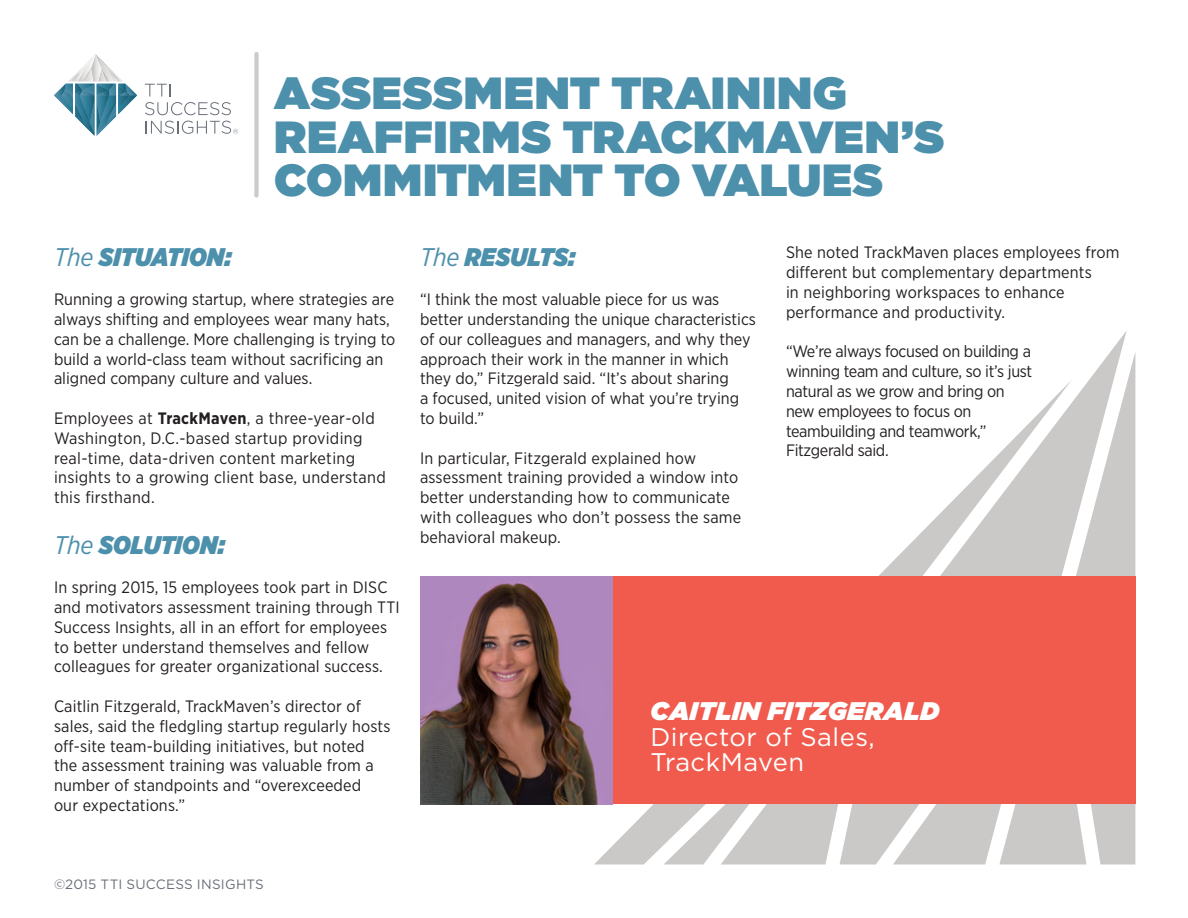
<style>
.page{position:relative;width:1188px;height:918px;background:#fff}
.page>*{position:absolute;margin:0;border:0;box-sizing:border-box;transform-origin:0 0}
.t1{font:900 45px/43.5px "Gotham";letter-spacing:.015em;color:#4c90ac}
.t2{font:italic 900 25.5px "Gotham Narrow";color:#4c90ac}
.t3{font:25.5px "Gotham";letter-spacing:.02em;color:#fff}
.t4{font:italic 900 25.5px "Gotham";letter-spacing:.02em;color:#fff}
.t5{font:16.5px/19.8px "Gotham Narrow";letter-spacing:.005em;color:#231f20}
.t6{font:16.5px/19.8px "Gotham Narrow";letter-spacing:-.02em;color:#231f20}
.t7{font:13.5px "Gotham";letter-spacing:.02em;color:#696f78}
.s1{font-weight:400}
.s2{font-weight:700}
</style>
<div class="page">
<svg style="left:594px;top:331px;width:541px;height:533px"></svg>
<div style="left:420px;top:577px;width:716px;height:227px;background:#f15b4e"></div>
<svg style="left:54px;top:54px;width:83px;height:82px"></svg>
<img style="left:70px;top:69px;width:14px;height:13px">
<svg style="left:145px;top:84px;width:86px;height:31px"></svg>
<svg style="left:146px;top:121px;width:92px;height:13px"></svg>
<div style="left:254px;top:54px;width:5px;height:141px;background:#cacacf"></div>
<img style="left:420px;top:577px;width:193px;height:227px">
<p class="t1" style="left:274px;top:71px;width:574px">ASSESSMENT TRAINING</p>
<p class="t1" style="left:274px;top:114px;width:672px">REAFFIRMS TRACKMAVEN’S<br>COMMITMENT TO VALUES</p>
<p class="t2" style="left:54px;top:239px;width:179px"><span class="s1">The</span> SITUATION:</p>
<p class="t5" style="left:54px;top:289px;width:343px">Running a growing startup, where strategies are always shifting and employees wear many hats, can be a challenge. More challenging is trying to build a world-class team without sacrificing an aligned company culture and values.</p>
<p class="t5" style="left:54px;top:408px;width:333px">Employees at <span class="s2">TrackMaven</span>, a three-year-old Washington, D.C.-based startup providing real-time, data-driven content marketing insights to a growing client base, understand this firsthand.</p>
<p class="t2" style="left:54px;top:527px;width:172px"><span class="s1">The</span> SOLUTION:</p>
<p class="t5" style="left:54px;top:577px;width:347px">In spring 2015, 15 employees took part in DISC and motivators assessment training through TTI Success Insights, all in an effort for employees to better understand themselves and fellow colleagues for greater organizational success.</p>
<p class="t5" style="left:54px;top:696px;width:338px">Caitlin Fitzgerald, TrackMaven’s director of sales, said the fledgling startup regularly hosts off-site team-building initiatives, but noted</p>
<p class="t5" style="left:54px;top:755px;width:321px">the assessment training was valuable from a</p>
<p class="t5" style="left:54px;top:775px;width:309px">number of standpoints and “overexceeded</p>
<p class="t5" style="left:54px;top:795px;width:133px">our expectations.”</p>
<p class="t2" style="left:420px;top:239px;width:157px"><span class="s1">The</span> RESULTS:</p>
<p class="t5" style="left:420px;top:289px;width:337px">“I think the most valuable piece for us was better understanding the unique characteristics of our colleagues and managers, and why they approach their work in the manner in which</p>
<p class="t5" style="left:420px;top:368px;width:310px">they do,” Fitzgerald said. “It’s about sharing</p>
<p class="t5" style="left:420px;top:388px;width:321px">a focused, united vision of what you’re trying</p>
<p class="t5" style="left:420px;top:408px;width:66px">to build.”</p>
<p class="t5" style="left:420px;top:448px;width:278px">In particular, Fitzgerald explained how</p>
<p class="t5" style="left:420px;top:467px;width:320px">assessment training provided a window into better understanding how to communicate</p>
<p class="t5" style="left:420px;top:507px;width:323px">with colleagues who don’t possess the same behavioral makeup.</p>
<p class="t5" style="left:786px;top:242px;width:335px">She noted TrackMaven places employees from different but complementary departments</p>
<p class="t5" style="left:786px;top:282px;width:280px">in neighboring workspaces to enhance</p>
<p class="t5" style="left:786px;top:302px;width:221px">performance and productivity.</p>
<p class="t6" style="left:786px;top:341px;width:248px">“We’re always focused on building a winning team and culture, so it’s just natural as we grow and bring on new employees to focus on teambuilding and teamwork,”<br>Fitzgerald said.</p>
<p class="t4" style="left:650px;top:693px;width:291px">CAITLIN FITZGERALD</p>
<p class="t3" style="left:650px;top:721px;width:226px">Director of Sales,</p>
<p class="t3" style="left:650px;top:746px;width:155px">TrackMaven</p>
<p class="t7" style="left:54px;top:875px;width:211px">©2015 TTI SUCCESS INSIGHTS</p>
</div>
